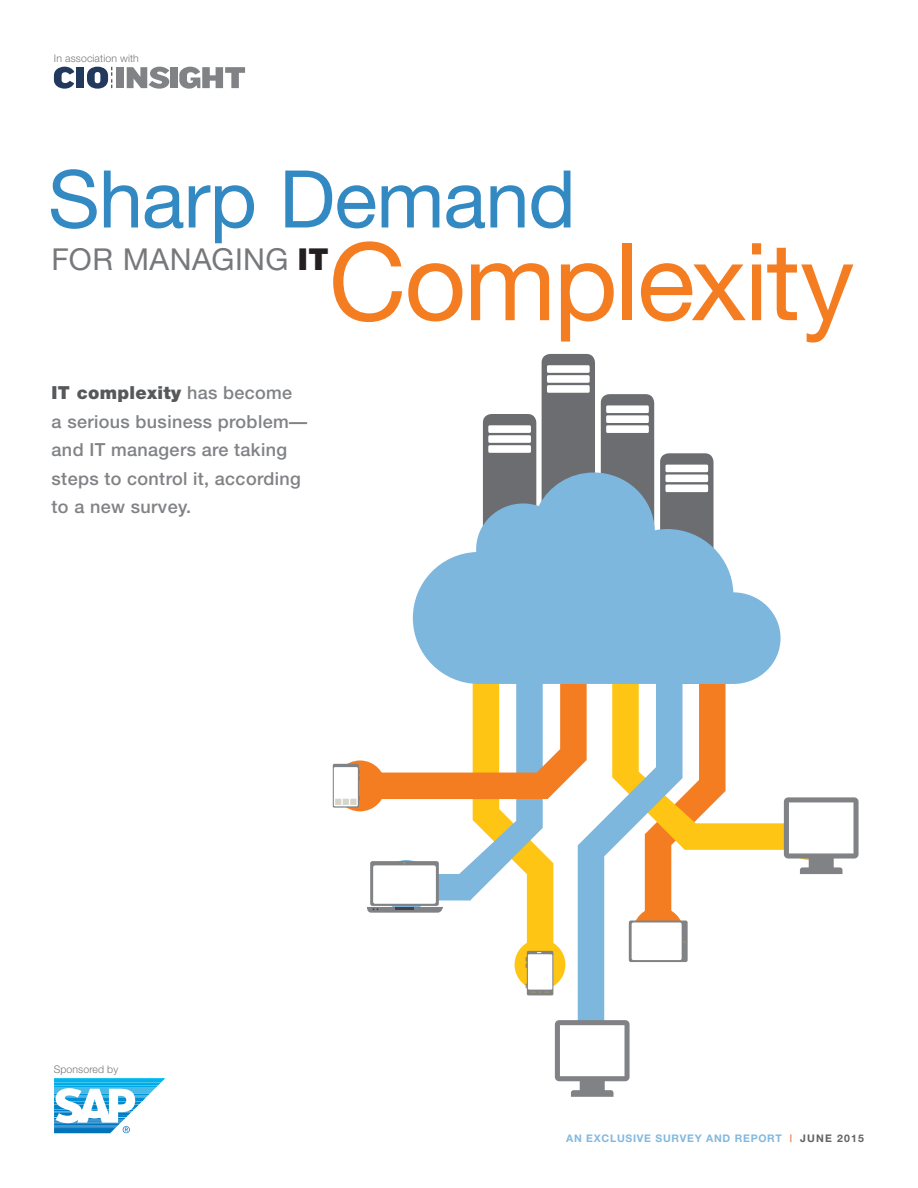
<style>
.page{position:relative;width:918px;height:1188px;background:#fff}
.page>*{position:absolute;margin:0;border:0;box-sizing:border-box;transform-origin:0 0}
.t1{font:107.7px "Helvetica Neue";letter-spacing:-.02em;color:#f47d21}
.t2{font:79.8px "Helvetica Neue";letter-spacing:-.01em;color:#3389c2}
.t3{font:30.3px "Helvetica Neue";letter-spacing:.015em;color:#76787b}
.t4{font:500 18px/28.5px "Helvetica Neue";letter-spacing:.02em;color:#808285}
.t5{font:700 10.5px "Helvetica Neue";letter-spacing:.07em;color:#83b9df}
.t6{font:300 10.5px "Helvetica Neue";letter-spacing:.01em;color:#76787b}
.s1{font-weight:900;color:#231f20}
.s2{font-weight:900;color:#57585a}
.s3{color:#e68651}
.s4{color:#636366}
</style>
<div class="page">
<div style="left:483px;top:414px;width:53px;height:231px;background:#6c6d70;border-radius:9px"></div>
<div style="left:488px;top:425px;width:43px;height:8px;background:#fff;border-radius:2px"></div>
<div style="left:488px;top:435px;width:43px;height:8px;background:#fff;border-radius:2px"></div>
<div style="left:488px;top:445px;width:43px;height:8px;background:#fff;border-radius:2px"></div>
<div style="left:542px;top:354px;width:53px;height:231px;background:#6c6d70;border-radius:9px"></div>
<div style="left:547px;top:365px;width:43px;height:8px;background:#fff;border-radius:2px"></div>
<div style="left:547px;top:375px;width:43px;height:8px;background:#fff;border-radius:2px"></div>
<div style="left:547px;top:385px;width:43px;height:8px;background:#fff;border-radius:2px"></div>
<div style="left:601px;top:394px;width:53px;height:231px;background:#6c6d70;border-radius:9px"></div>
<div style="left:606px;top:405px;width:43px;height:8px;background:#fff;border-radius:2px"></div>
<div style="left:606px;top:415px;width:43px;height:8px;background:#fff;border-radius:2px"></div>
<div style="left:606px;top:425px;width:43px;height:8px;background:#fff;border-radius:2px"></div>
<div style="left:660px;top:453px;width:54px;height:231px;background:#6c6d70;border-radius:9px"></div>
<div style="left:665px;top:465px;width:43px;height:7px;background:#fff;border-radius:2px"></div>
<div style="left:335px;top:760px;width:50px;height:51px;background:#f47d21;border-radius:50%"></div>
<svg style="left:54px;top:1078px;width:111px;height:55px"></svg>
<svg style="left:726px;top:801px;width:58px;height:49px;fill:#fec514"></svg>
<svg style="left:421px;top:473px;width:360px;height:211px;fill:#7db7dd"></svg>
<svg style="left:333px;top:764px;width:26px;height:44px"></svg>
<div style="left:334px;top:767px;width:24px;height:39px;background:#fff"></div>
<svg style="left:335px;top:796px;width:25px;height:9px"></svg>
<svg style="left:366px;top:585px;width:360px;height:512px"></svg>
<svg style="left:784px;top:797px;width:75px;height:77px"></svg>
<svg style="left:54px;top:67px;width:20px;height:22px"></svg>
<div style="left:77px;top:67px;width:7px;height:21px;background:#22395d"></div>
<div style="left:117px;top:67px;width:7px;height:21px;background:#808285"></div>
<svg style="left:127px;top:67px;width:42px;height:22px"></svg>
<div style="left:171px;top:67px;width:7px;height:21px;background:#808285"></div>
<svg style="left:179px;top:67px;width:66px;height:22px"></svg>
<svg style="left:87px;top:67px;width:25px;height:22px"></svg>
<p class="t6" style="left:54px;top:52px;width:86px">In association with</p>
<h2 class="t2" style="left:48px;top:152px;width:529px">Sharp Demand</h2>
<h3 class="t3" style="left:52px;top:242px;width:278px">for managing <span class="s1">IT</span></h3>
<h1 class="t1" style="left:329px;top:218px;width:527px">Complexity</h1>
<p class="t4" style="left:52px;top:379px;width:257px"><span class="s2">IT complexity</span> has become<br>a serious business problem— and IT managers are taking steps to control it, according to a new survey.</p>
<p class="t6" style="left:54px;top:1063px;width:66px">Sponsored by</p>
<p class="t5" style="left:566px;top:1132px;width:299px">AN EXCLUSIVE SURVEY AND REPORT <span class="s3">|</span> <span class="s4">JUNE 2015</span></p>
</div>
